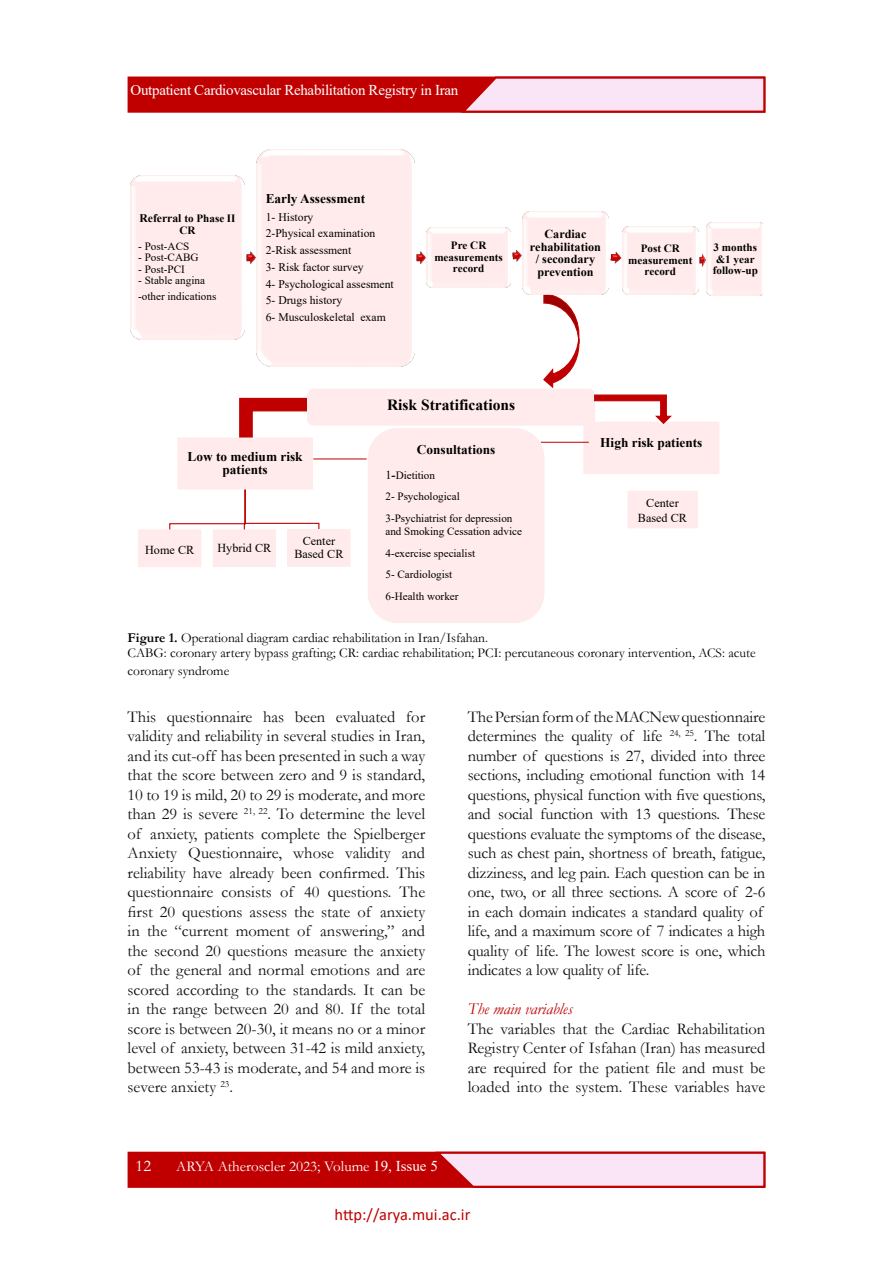
<style>
.page{position:relative;width:893px;height:1263px;background:#fff}
.page>*{position:absolute;margin:0;border:0;box-sizing:border-box;transform-origin:0 0}
.t1{font:16.5px/19.5px "Garamond";letter-spacing:-.01em;color:#111;text-align:justify}
.t2{font:16.5px "Calibri";color:#c00000}
.t3{font:italic 16.5px "Garamond";color:#c00000}
.t4{font:16.5px "Garamond";color:#fff}
.t5{font:700 15.45px "Times New Roman";color:#000}
.t6{font:15px "Times New Roman";letter-spacing:-.02em;color:#fff}
.t7{font:15px "Garamond";color:#fff}
.t8{font:13.5px/15px "Garamond";color:#000}
.t9{font:700 13.35px/13.8px "Times New Roman";color:#000;text-align:center}
.t10{font:700 12.15px/12.6px "Times New Roman";color:#000;text-align:center}
.t11{font:12.15px/12.6px "Times New Roman";color:#000;text-align:center}
.t12{font:11.7px/16.8px "Times New Roman";color:#000}
.t13{font:11.1px/21.6px "Times New Roman";color:#000}
.t14{font:700 11.1px/11.6px "Times New Roman";color:#000;text-align:center}
.s1{font-size:11.7px}
.s2{font-size:12.15px}
.s3{font-weight:700;font-size:12.15px}
.s4{font-weight:700}
.s5{font-family:"Times New Roman"}
</style>
<div class="page">
<div style="left:128px;top:1152px;width:637px;height:36px;background:#c00000;border:1px solid #c00000"></div>
<div style="left:128px;top:77px;width:637px;height:36px;background:#c00000;border:1px solid #c00000"></div>
<svg style="left:432px;top:1151px;width:334px;height:37px;background:#edb8c6"></svg>
<svg style="left:458px;top:76px;width:308px;height:37px;background:#edb7c5"></svg>
<div style="left:584px;top:422px;width:135px;height:51px;background:#ffebeb"></div>
<div style="left:583px;top:422px;width:136px;height:52px;border:1px solid #ffebeb"></div>
<svg style="left:543px;top:295px;width:37px;height:94px"></svg>
<svg style="left:239px;top:397px;width:68px;height:40px"></svg>
<div style="left:368px;top:428px;width:176px;height:195px;background:#ffebeb;border:1px solid #ffebeb;border-radius:29px"></div>
<svg style="left:246px;top:252px;width:9px;height:11px"></svg>
<svg style="left:417px;top:252px;width:8px;height:11px"></svg>
<svg style="left:512px;top:249px;width:9px;height:12px"></svg>
<svg style="left:611px;top:252px;width:10px;height:11px"></svg>
<svg style="left:699px;top:254px;width:7px;height:12px"></svg>
<div style="left:307px;top:389px;width:288px;height:37px;background:#ffebeb;border:1px solid #ffebeb;border-radius:6px"></div>
<svg style="left:594px;top:394px;width:79px;height:30px"></svg>
<svg style="left:169px;top:489px;width:151px;height:40px"></svg>
<div style="left:178px;top:438px;width:134px;height:51px;background:#ffebeb"></div>
<div style="left:177px;top:437px;width:136px;height:52px;border:1px solid #ffebeb"></div>
<div style="left:139px;top:530px;width:62px;height:37px;background:#ffebeb"></div>
<div style="left:138px;top:529px;width:63px;height:38px;border:1px solid #ffebeb"></div>
<div style="left:213px;top:530px;width:62px;height:36px;background:#ffebeb"></div>
<div style="left:213px;top:529px;width:63px;height:38px;border:1px solid #ffebeb"></div>
<div style="left:288px;top:530px;width:62px;height:36px;background:#ffebeb"></div>
<div style="left:287px;top:529px;width:63px;height:38px;border:1px solid #ffebeb"></div>
<hr style="left:313px;top:459px;width:54px;height:1px;background:#c00000">
<div style="left:628px;top:491px;width:69px;height:37px;background:#ffebeb"></div>
<div style="left:627px;top:491px;width:71px;height:37px;border:1px solid #ffebeb"></div>
<hr style="left:541px;top:442px;width:48px;height:1px;background:#c00000">
<p class="t6" style="left:131px;top:79px;width:329px">Outpatient Cardiovascular Rehabilitation Registry in Iran</p>
<p class="t14" style="left:139px;top:212px;width:98px"><span class="s1">Referral</span> to Phase II<br>CR</p>
<p class="t13" style="left:138px;top:235px;width:53px">- Post-ACS</p>
<p class="t13" style="left:138px;top:247px;width:62px">- Post-CABG</p>
<p class="t13" style="left:138px;top:258px;width:48px">- Post-PCI</p>
<p class="t13" style="left:138px;top:272px;width:80px;line-height:15.9px">- Stable angina -other indications</p>
<p class="t9" style="left:266px;top:191px;width:101px">Early Assessment</p>
<p class="t12" style="left:266px;top:208px;width:130px">1- History<br>2-Physical examination<br>2-Risk assessment<br>3- Risk factor survey<br>4- Psychological assesment<br>5- Drugs history<br>6- Musculoskeletal exam</p>
<p class="t14" style="left:434px;top:239px;width:70px">Pre CR measurements record</p>
<p class="t10" style="left:530px;top:227px;width:73px">Cardiac rehabilitation / secondary prevention</p>
<p class="t14" style="left:628px;top:242px;width:66px">Post CR measurement record</p>
<p class="t14" style="left:713px;top:241px;width:47px;text-align:left">3 months &amp;1 year follow-up</p>
<p class="t9" style="left:188px;top:449px;width:117px">Low to medium risk patients</p>
<p class="t11" style="left:145px;top:544px;width:51px">Home CR</p>
<p class="t11" style="left:217px;top:541px;width:55px">Hybrid CR</p>
<p class="t11" style="left:294px;top:535px;width:51px">Center<br>Based CR</p>
<p class="t5" style="left:387px;top:394px;width:130px">Risk Stratifications</p>
<p class="t9" style="left:417px;top:442px;width:80px">Consultations</p>
<p class="t13" style="left:385px;top:464px;width:128px"><span class="s2">1</span><span class="s3">-</span>Dietition<br>2- Psychological<br>3-Psychiatrist for depression</p>
<p class="t13" style="left:385px;top:520px;width:138px">and Smoking Cessation advice<br>4-exercise specialist<br>5- Cardiologist<br>6-Health worker</p>
<p class="t9" style="left:600px;top:436px;width:104px">High risk patients</p>
<p class="t11" style="left:638px;top:495px;width:51px;line-height:15.1px">Center<br>Based CR</p>
<p class="t8" style="left:128px;top:630px;width:630px"><span class="s4">Figure 1.</span> Operational diagram cardiac rehabilitation in Iran/Isfahan.<br>CABG: coronary artery bypass grafting; CR: cardiac rehabilitation; PCI: percutaneous coronary intervention, ACS: acute</p>
<p class="t8" style="left:128px;top:663px;width:103px">coronary syndrome</p>
<p class="t1" style="left:128px;top:706px;width:299px">This questionnaire has been evaluated for validity and reliability in several studies in Iran, and its cut-off has been presented in such a way that the score between zero and 9 is standard, 10 to 19 is mild, 20 to 29 is moderate, and more than 29 is severe <sup>21,</sup> <sup>22</sup>. To determine the level of anxiety, patients complete the Spielberger Anxiety Questionnaire, whose validity and reliability have already been confirmed. This questionnaire consists of 40 questions. The first 20 questions assess the state of anxiety in the “current moment of answering,” and the second 20 questions measure the anxiety of the general and normal emotions and are scored according to the standards. It can be in the range between 20 and 80. If the total score is between 20-30, it means no or a minor level of anxiety, between 31-42 is mild anxiety, between 53-43 is moderate, and 54 and more is severe anxiety <sup>23</sup>.</p>
<p class="t1" style="left:468px;top:706px;width:299px;text-align:left">The Persian form of the MACNew questionnaire determines the quality of life <sup>24,</sup> <sup>25</sup>. The total number of questions is 27, divided into three sections, including emotional function with 14 questions, physical function with five questions, and social function with 13 questions. These questions evaluate the symptoms of the disease, such as chest pain, shortness of breath, fatigue, dizziness, and leg pain. Each question can be in one, two, or all three sections. A score of 2-6 in each domain indicates a standard quality of life, and a maximum score of 7 indicates a high quality of life. The lowest score is one, which indicates a low quality of life.</p>
<p class="t3" style="left:468px;top:998px;width:106px">The main variables</p>
<p class="t1" style="left:468px;top:1018px;width:299px">The variables that the Cardiac Rehabilitation Registry Center of Isfahan (Iran) has measured are required for the patient file and must be loaded into the system. These variables have</p>
<p class="t4" style="left:136px;top:1155px;width:17px">12</p>
<p class="t7" style="left:176px;top:1156px;width:263px">ARYA Atheroscler 2023; Volume <span class="s5">19, Issue 5</span></p>
<p class="t2" style="left:335px;top:1202px;width:137px">http://arya.mui.ac.ir</p>
</div>
